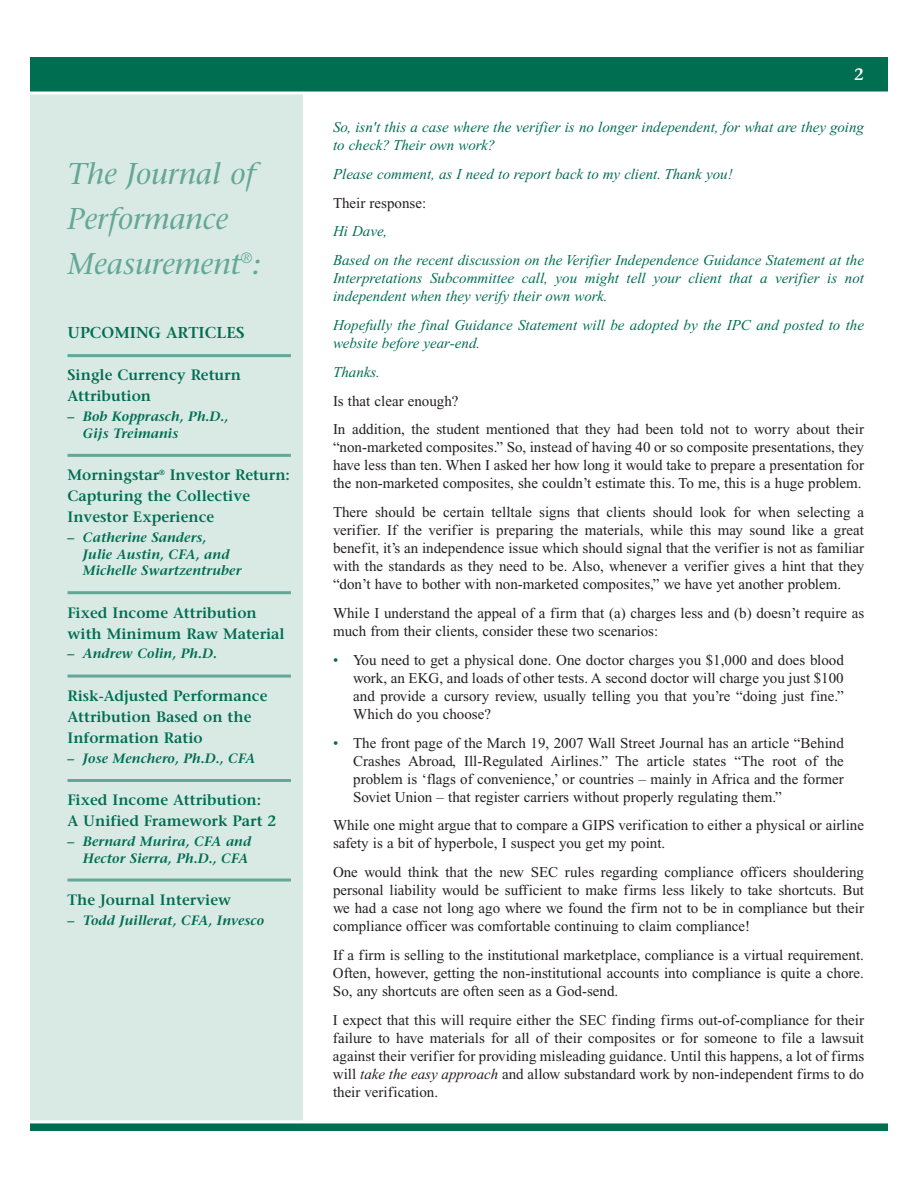
<style>
.page{position:relative;width:918px;height:1188px;background:#fff}
.page>*{position:absolute;margin:0;border:0;box-sizing:border-box;transform-origin:0 0}
.t1{font:italic 30px/45px "Stone Serif";color:#64a796}
.t2{font:600 16.5px "Stone Serif";color:#fff}
.t3{font:600 15.75px "Stone Serif";color:#006e51}
.t4{font:15px/18px "Times New Roman";color:#231f20;text-align:justify}
.t5{font:italic 15px/18px "Times New Roman";color:#006e51}
.t6{font:600 15px/21px "Stone Serif";color:#006e51}
.t7{font:italic 600 13.5px/16.5px "Stone Serif";color:#006e51}
.s1{color:#006e51}
.s2{font-style:italic}
</style>
<div class="page">
<div style="left:28px;top:90px;width:276px;height:1032px;background:#d9eae5"></div>
<div style="left:27px;top:89px;width:279px;height:1035px;border:3px solid #fff"></div>
<div style="left:28px;top:56px;width:862px;height:37px;background:#006e51"></div>
<div style="left:27px;top:54px;width:864px;height:40px;border:3px solid #fff"></div>
<div style="left:28px;top:1122px;width:862px;height:10px;background:#006e51"></div>
<div style="left:27px;top:1120px;width:864px;height:14px;border:3px solid #fff"></div>
<hr style="left:68px;top:354px;width:223px;height:3px;background:#64a796">
<hr style="left:68px;top:454px;width:223px;height:3px;background:#64a796">
<hr style="left:68px;top:591px;width:223px;height:3px;background:#64a796">
<hr style="left:68px;top:675px;width:223px;height:3px;background:#64a796">
<hr style="left:68px;top:779px;width:223px;height:3px;background:#64a796">
<hr style="left:68px;top:879px;width:223px;height:3px;background:#64a796">
<h1 class="t1" style="left:68px;top:154px;width:195px">The Journal of<br>Performance<br>Measurement<sup>®</sup>:</h1>
<p class="t3" style="left:68px;top:326px;width:179px">UPCOMING ARTICLES</p>
<p class="t6" style="left:68px;top:366px;width:175px">Single Currency Return<br>Attribution</p>
<p class="t7" style="left:83px;top:410px;width:147px;text-indent:-15px">– Bob Kopprasch, Ph.D.,<br>Gijs Treimanis</p>
<p class="t6" style="left:68px;top:466px;width:224px">Morningstar<sup>®</sup> Investor Return:<br>Capturing the Collective<br>Investor Experience</p>
<p class="t7" style="left:83px;top:531px;width:160px;text-indent:-15px">– Catherine Sanders,<br>Julie Austin, CFA, and<br>Michelle Swartzentruber</p>
<p class="t6" style="left:68px;top:604px;width:219px">Fixed Income Attribution with Minimum Raw Material</p>
<p class="t7" style="left:68px;top:647px;width:151px">– Andrew Colin, Ph.D.</p>
<p class="t6" style="left:68px;top:687px;width:201px">Risk-Adjusted Performance<br>Attribution Based on the<br>Information Ratio</p>
<p class="t7" style="left:68px;top:751px;width:190px">– Jose Menchero, Ph.D., CFA</p>
<p class="t6" style="left:68px;top:791px;width:210px">Fixed Income Attribution:<br>A Unified Framework Part 2</p>
<p class="t7" style="left:68px;top:835px;width:185px;text-align:right">– Bernard Murira, CFA and<br>Hector Sierra, Ph.D., CFA</p>
<p class="t6" style="left:68px;top:891px;width:165px">The Journal Interview</p>
<p class="t7" style="left:68px;top:913px;width:198px">– Todd Juillerat, CFA, Invesco</p>
<p class="t2" style="left:854px;top:68px;width:11px">2</p>
<p class="t5" style="left:333px;top:119px;width:533px">So, isn't this a case where the verifier is no longer independent, for what are they going to check? Their own work?</p>
<p class="t5" style="left:333px;top:166px;width:401px">Please comment, as I need to report back to my client. Thank you!</p>
<p class="t4" style="left:333px;top:195px;width:95px">Their response:</p>
<p class="t5" style="left:333px;top:218px;width:533px;line-height:28.8px">Hi Dave,<br>Based on the recent discussion on the Verifier Independence Guidance Statement at the</p>
<p class="t5" style="left:333px;top:271px;width:533px">Interpretations Subcommittee call, you might tell your client that a verifier is not independent when they verify their own work.</p>
<p class="t5" style="left:333px;top:317px;width:533px">Hopefully the final Guidance Statement will be adopted by the IPC and posted to the website before year-end.</p>
<p class="t5" style="left:333px;top:364px;width:49px">Thanks.</p>
<p class="t4" style="left:333px;top:387px;width:533px;line-height:28.8px">Is that clear enough?<br>In addition, the student mentioned that they had been told not to worry about their</p>
<p class="t4" style="left:333px;top:440px;width:533px">“non-marketed composites.” So, instead of having 40 or so composite presentations, they have less than ten. When I asked her how long it would take to prepare a presentation for the non-marketed composites, she couldn’t estimate this. To me, this is a huge problem.</p>
<p class="t4" style="left:333px;top:504px;width:533px">There should be certain telltale signs that clients should look for when selecting a verifier. If the verifier is preparing the materials, while this may sound like a great benefit, it’s an independence issue which should signal that the verifier is not as familiar with the standards as they need to be. Also, whenever a verifier gives a hint that they “don’t have to bother with non-marketed composites,” we have yet another problem.</p>
<p class="t4" style="left:333px;top:605px;width:533px">While I understand the appeal of a firm that (a) charges less and (b) doesn’t require as much from their clients, consider these two scenarios:</p>
<p class="t4" style="left:353px;top:652px;width:492px;text-indent:-20px"><span class="s1">•</span> You need to get a physical done. One doctor charges you $1,000 and does blood work, an EKG, and loads of other tests. A second doctor will charge you just $100 and provide a cursory review, usually telling you that you’re “doing just fine.” Which do you choose?</p>
<p class="t4" style="left:353px;top:735px;width:492px;text-indent:-20px"><span class="s1">•</span> The front page of the March 19, 2007 Wall Street Journal has an article “Behind Crashes Abroad, Ill-Regulated Airlines.” The article states “The root of the problem is ‘flags of convenience,’ or countries – mainly in Africa and the former Soviet Union – that register carriers without properly regulating them.”</p>
<p class="t4" style="left:333px;top:818px;width:533px">While one might argue that to compare a GIPS verification to either a physical or airline safety is a bit of hyperbole, I suspect you get my point.</p>
<p class="t4" style="left:333px;top:864px;width:533px">One would think that the new SEC rules regarding compliance officers shouldering personal liability would be sufficient to make firms less likely to take shortcuts. But we had a case not long ago where we found the firm not to be in compliance but their compliance officer was comfortable continuing to claim compliance!</p>
<p class="t4" style="left:333px;top:947px;width:533px">If a firm is selling to the institutional marketplace, compliance is a virtual requirement.<br>Often, however, getting the non-institutional accounts into compliance is quite a chore.<br>So, any shortcuts are often seen as a God-send.</p>
<p class="t4" style="left:333px;top:1012px;width:533px">I expect that this will require either the SEC finding firms out-of-compliance for their failure to have materials for all of their composites or for someone to file a lawsuit against their verifier for providing misleading guidance. Until this happens, a lot of firms will <span class="s2">take the easy approach</span> and allow substandard work by non-independent firms to do their verification.</p>
</div>
